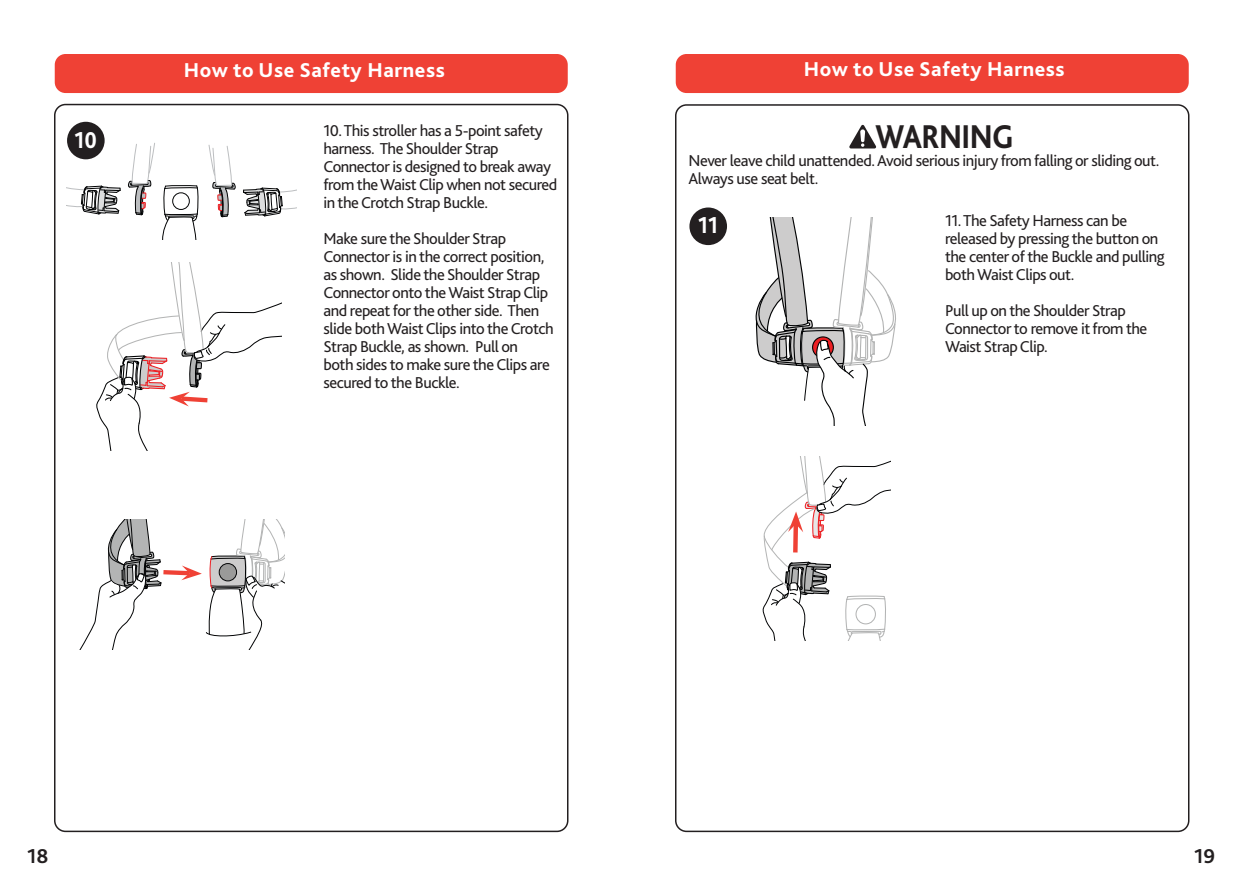
<style>
.page{position:relative;width:1242px;height:891px;background:#fff}
.page>*{position:absolute;margin:0;border:0;box-sizing:border-box;transform-origin:0 0}
.t1{font:800 34.5px "Bliss 2";letter-spacing:-.02em;color:#231f20;scale:.87 1}
.t2{font:800 24px "Bliss 2";color:#fff;scale:.9 1}
.t3{font:800 21px "Bliss 2";letter-spacing:.025em;color:#fff}
.t4{font:700 21px "Bliss 2";color:#231f20}
.t5{font:16.5px/18px "Bliss 2";letter-spacing:-.03em;color:#231f20}
</style>
<div class="page">
<div style="left:55px;top:54px;width:513px;height:39px;background:#ef4135;border-radius:11px"></div>
<div style="left:676px;top:54px;width:513px;height:39px;background:#ef4135;border-radius:11px"></div>
<svg style="left:80px;top:520px;width:205px;height:129px"></svg>
<svg style="left:128px;top:142px;width:27px;height:74px"></svg>
<svg style="left:67px;top:152px;width:54px;height:63px"></svg>
<svg style="left:208px;top:145px;width:28px;height:73px"></svg>
<svg style="left:243px;top:187px;width:53px;height:30px"></svg>
<svg style="left:162px;top:185px;width:36px;height:54px"></svg>
<svg style="left:96px;top:262px;width:185px;height:188px"></svg>
<svg style="left:755px;top:217px;width:141px;height:208px"></svg>
<div style="left:689px;top:208px;width:38px;height:37px;background:#231f20;border-radius:50%"></div>
<svg style="left:762px;top:456px;width:128px;height:185px"></svg>
<div style="left:67px;top:122px;width:38px;height:37px;background:#231f20;border-radius:50%"></div>
<svg style="left:849px;top:125px;width:27px;height:23px"></svg>
<p class="t2" style="left:75px;top:125px;width:26px">10</p>
<p class="t3" style="left:184px;top:57px;width:262px">How to Use Safety Harness</p>
<p class="t3" style="left:804px;top:56px;width:262px">How to Use Safety Harness</p>
<p class="t5" style="left:323px;top:121px;width:221px">10. This stroller has a 5-point safety</p>
<p class="t5" style="left:323px;top:139px;width:177px">harness. The Shoulder Strap</p>
<p class="t5" style="left:323px;top:157px;width:236px">Connector is designed to break away from the Waist Clip when not secured in the Crotch Strap Buckle.</p>
<p class="t5" style="left:323px;top:229px;width:184px">Make sure the Shoulder Strap</p>
<p class="t5" style="left:323px;top:247px;width:232px">Connector is in the correct position, as shown. Slide the Shoulder Strap Connector onto the Waist Strap Clip and repeat for the other side. Then slide both Waist Clips into the Crotch Strap Buckle, as shown. Pull on<br>both sides to make sure the Clips are secured to the Buckle.</p>
<p class="t1" style="left:876px;top:116px;width:160px">WARNING</p>
<p class="t5" style="left:688px;top:152px;width:473px">Never leave child unattended. Avoid serious injury from falling or sliding out.<br>Always use seat belt.</p>
<p class="t2" style="left:698px;top:210px;width:23px">11</p>
<p class="t5" style="left:945px;top:211px;width:184px">11. The Safety Harness can be</p>
<p class="t5" style="left:945px;top:229px;width:221px">released by pressing the button on the center of the Buckle and pulling both Waist Clips out.</p>
<p class="t5" style="left:945px;top:301px;width:182px">Pull up on the Shoulder Strap</p>
<p class="t5" style="left:945px;top:319px;width:204px">Connector to remove it from the<br>Waist Strap Clip.</p>
<p class="t4" style="left:27px;top:843px;width:23px">18</p>
<p class="t4" style="left:1194px;top:843px;width:23px">19</p>
</div>
